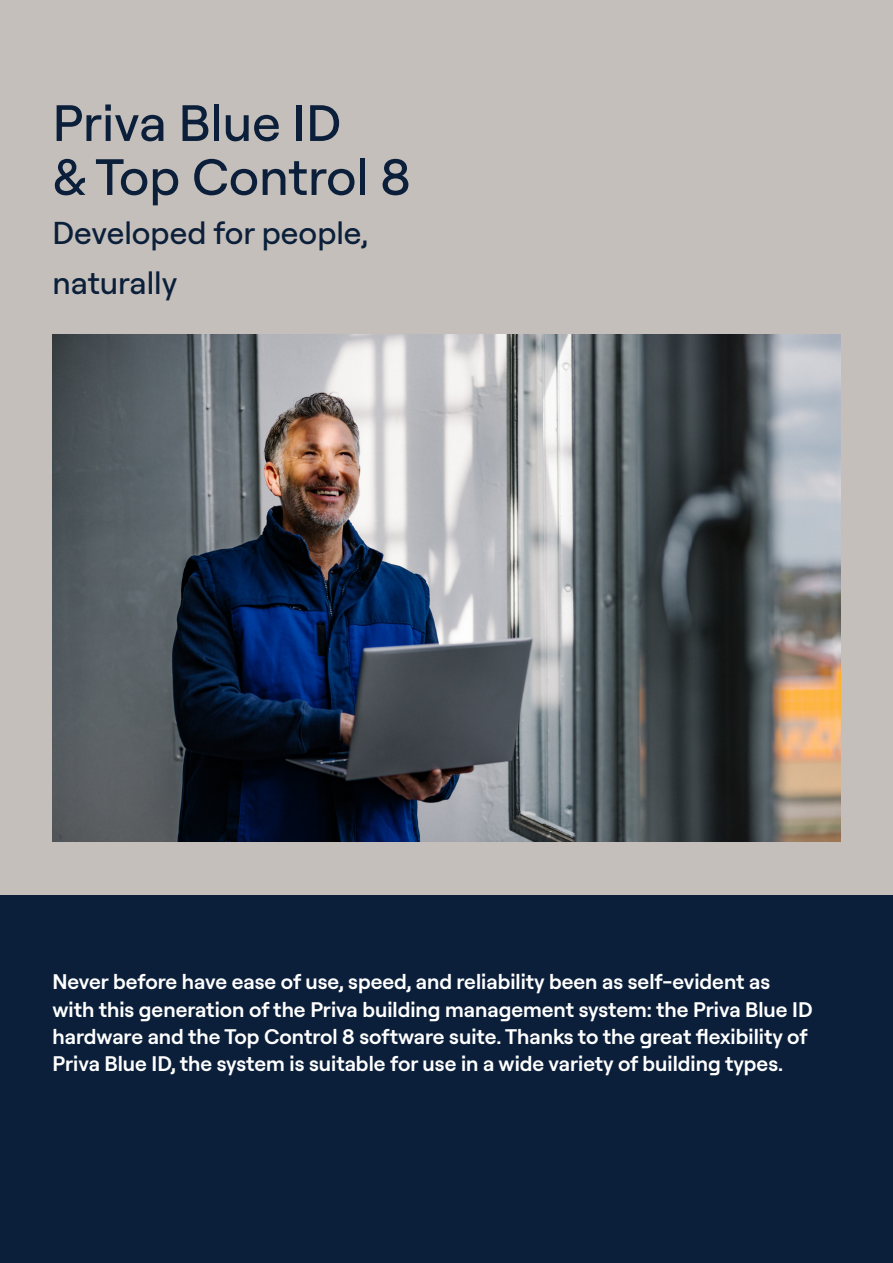
<style>
.page{position:relative;width:893px;height:1263px;background:#fff}
.page>*{position:absolute;margin:0;border:0;box-sizing:border-box;transform-origin:0 0}
.t1{font:500 51px "Roobert PRO";color:#0b1f3a}
.t2{font:500 31.5px "Roobert PRO";color:#0b1f3a}
.intro{font:600 21px/27.3px "Roobert PRO";color:#fff}
</style>
<div class="page">
<div style="left:0;top:884px;width:893px;height:379px;background:#0b1f3a"></div>
<div style="left:0;top:0;width:893px;height:895px;background:#c4bfba"></div>
<img style="left:53px;top:335px;width:787px;height:507px">
<p class="t1" style="left:53px;top:87px;width:290px">Priva Blue ID</p>
<p class="t1" style="left:53px;top:141px;width:360px">&amp; Top Control 8</p>
<p class="t2" style="left:53px;top:211px;width:317px">Developed for people,</p>
<p class="t2" style="left:53px;top:260px;width:126px">naturally</p>
<p class="intro" style="left:53px;top:967px;width:762px">Never before have ease of use, speed, and reliability been as self-evident as with this generation of the Priva building management system: the Priva Blue ID hardware and the Top Control 8 software suite. Thanks to the great flexibility of Priva Blue ID, the system is suitable for use in a wide variety of building types.</p>
</div>
